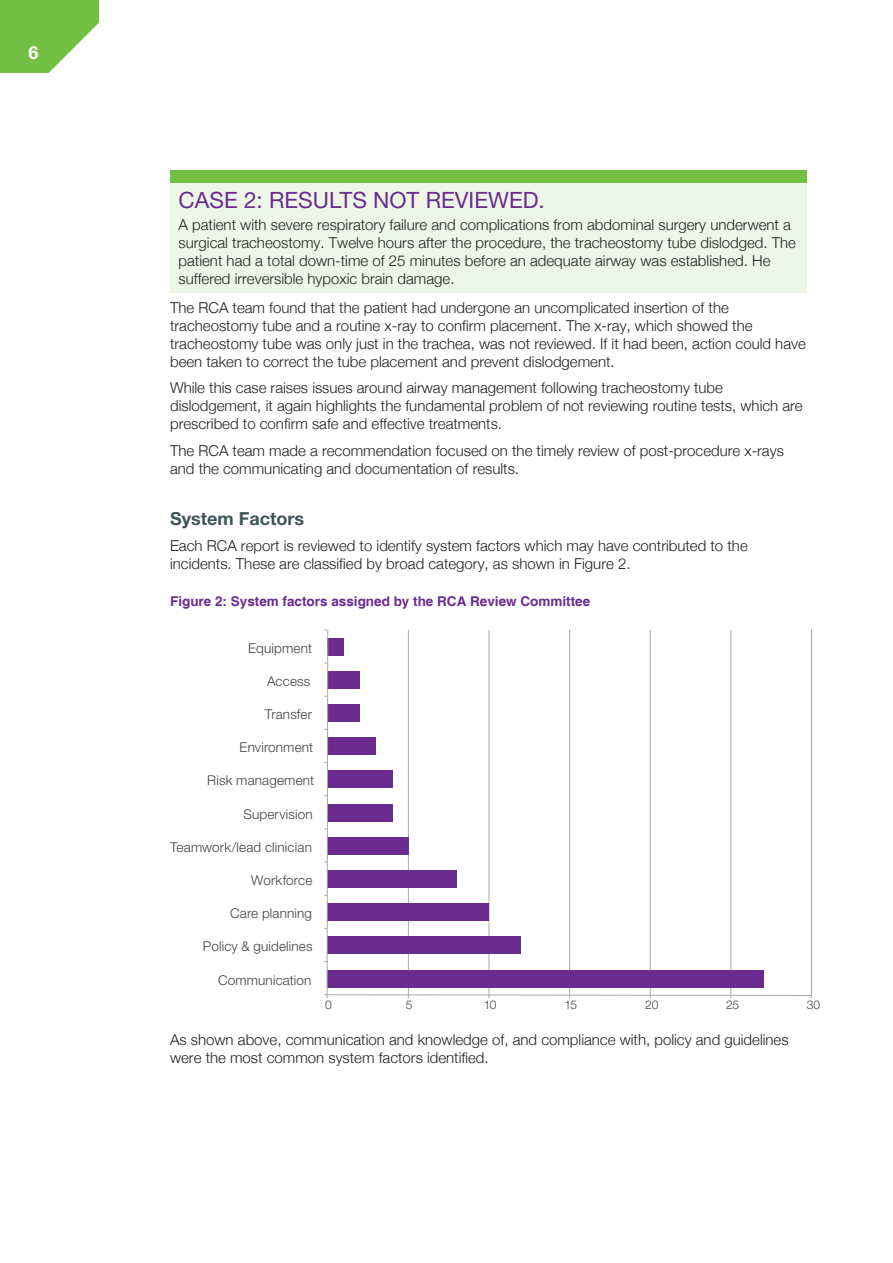
<style>
.page{position:relative;width:893px;height:1263px;background:#fff}
.page>*{position:absolute;margin:0;border:0;box-sizing:border-box;transform-origin:0 0}
.t1{font:22.5px "Helvetica Neue LT Pro";color:#6a2c91}
.t2{font:700 18px "Helvetica Neue LT Pro";color:#3e5657}
.t3{font:700 18px "Helvetica Neue LT Pro";color:#fff}
.t4{font:300 15px/18px "Helvetica Neue";color:#231f20}
.t5{font:300 13.5px "Helvetica Neue";letter-spacing:.01em;color:#414142}
.t6{font:700 13.5px "Helvetica";color:#6a2c91}
.t7{font:300 12px "Helvetica Neue";letter-spacing:-.015em;color:#414142}
</style>
<div class="page">
<svg style="left:0;top:0;width:100px;height:74px"></svg>
<div style="left:170px;top:170px;width:636px;height:13px;background:#72bf44"></div>
<div style="left:170px;top:183px;width:636px;height:109px;background:#eef6e7"></div>
<svg style="left:324px;top:629px;width:488px;height:369px"></svg>
<p class="t3" style="left:28px;top:47px;width:12px">6</p>
<h1 class="t1" style="left:179px;top:192px;width:368px">CASE 2: RESULTS NOT REVIEWED.</h1>
<p class="t4" style="left:179px;top:215px;width:619px">A patient with severe respiratory failure and complications from abdominal surgery underwent a surgical tracheostomy. Twelve hours after the procedure, the tracheostomy tube dislodged. The patient had a total down-time of 25 minutes before an adequate airway was established. He suffered irreversible hypoxic brain damage.</p>
<p class="t4" style="left:170px;top:298px;width:637px">The RCA team found that the patient had undergone an uncomplicated insertion of the tracheostomy tube and a routine x-ray to confirm placement. The x-ray, which showed the tracheostomy tube was only just in the trachea, was not reviewed. If it had been, action could have been taken to correct the tube placement and prevent dislodgement.</p>
<p class="t4" style="left:170px;top:379px;width:634px">While this case raises issues around airway management following tracheostomy tube dislodgement, it again highlights the fundamental problem of not reviewing routine tests, which are prescribed to confirm safe and effective treatments.</p>
<p class="t4" style="left:170px;top:441px;width:615px">The RCA team made a recommendation focused on the timely review of post-procedure x-rays and the communicating and documentation of results.</p>
<p class="t2" style="left:170px;top:512px;width:135px">System Factors</p>
<p class="t4" style="left:170px;top:536px;width:579px">Each RCA report is reviewed to identify system factors which may have contributed to the incidents. These are classified by broad category, as shown in Figure 2.</p>
<p class="t6" style="left:170px;top:594px;width:422px">Figure 2: System factors assigned by the RCA Review Committee</p>
<p class="t5" style="left:248px;top:643px;width:65px">Equipment</p>
<p class="t5" style="left:267px;top:676px;width:45px">Access</p>
<p class="t5" style="left:265px;top:709px;width:49px">Transfer</p>
<p class="t5" style="left:240px;top:743px;width:75px">Environment</p>
<p class="t5" style="left:207px;top:776px;width:108px">Risk management</p>
<p class="t5" style="left:243px;top:809px;width:71px">Supervision</p>
<p class="t5" style="left:170px;top:842px;width:143px">Teamwork/lead clinician</p>
<p class="t5" style="left:251px;top:875px;width:63px">Workforce</p>
<p class="t5" style="left:230px;top:909px;width:83px">Care planning</p>
<p class="t5" style="left:203px;top:942px;width:111px">Policy &amp; guidelines</p>
<p class="t5" style="left:218px;top:975px;width:95px">Communication</p>
<p class="t7" style="left:325px;top:1001px;width:8px">0</p>
<p class="t7" style="left:406px;top:1001px;width:8px">5</p>
<p class="t7" style="left:484px;top:1001px;width:14px">10</p>
<p class="t7" style="left:564px;top:1001px;width:14px">15</p>
<p class="t7" style="left:645px;top:1001px;width:15px">20</p>
<p class="t7" style="left:726px;top:1001px;width:15px">25</p>
<p class="t7" style="left:807px;top:1001px;width:15px">30</p>
<p class="t4" style="left:170px;top:1031px;width:620px">As shown above, communication and knowledge of, and compliance with, policy and guidelines were the most common system factors identified.</p>
</div>
